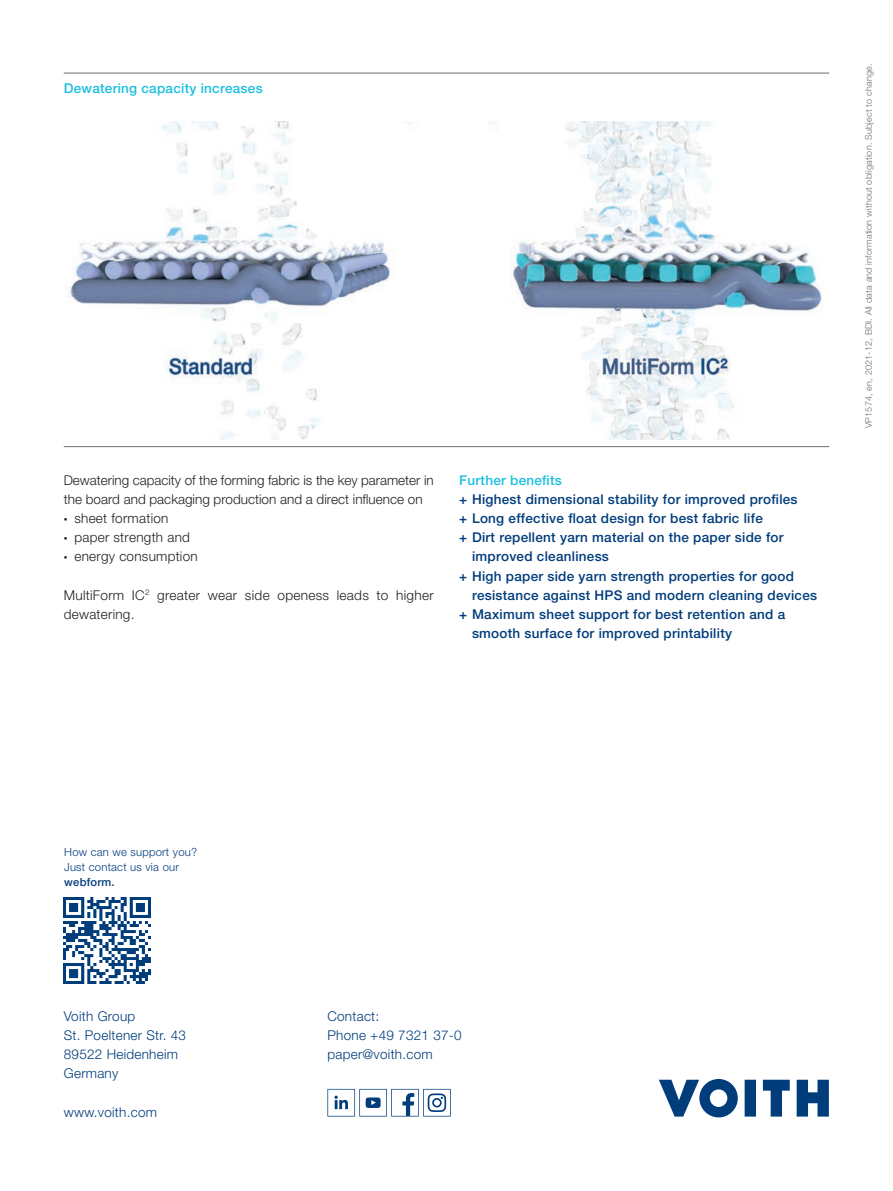
<style>
.page{position:relative;width:893px;height:1191px;background:#fff}
.page>*{position:absolute;margin:0;border:0;box-sizing:border-box;transform-origin:0 0}
.t1{font:500 13.5px "Helvetica Neue LT Pro";letter-spacing:.02em;color:#013c7b}
.t2{font:300 13.5px/19.2px "Helvetica Neue LT Pro";letter-spacing:.02em;color:#231f20}
.t3{font:300 13.5px/19.2px "Helvetica Neue LT Pro";color:#231f20}
.t4{font:300 13.5px/19.2px "Helvetica Neue LT Pro";letter-spacing:.02em;color:#013c7b}
.t5{font:500 13.5px "Helvetica Neue LT Pro";letter-spacing:.02em;color:#1cbfdf}
.t6{font:300 11.25px/15.3px "Helvetica Neue LT Pro";letter-spacing:.02em;color:#013c7b}
.t7{font:500 11.25px "Helvetica Neue LT Pro";letter-spacing:.02em;color:#013c7b}
.t8{font:300 9px "Helvetica Neue LT Pro";letter-spacing:.02em;color:#6c6d70}
.s1{font-size:7.5px}
</style>
<div class="page">
<svg style="left:327px;top:1089px;width:124px;height:27px"></svg>
<img style="left:64px;top:897px;width:86px;height:86px">
<hr style="left:64px;top:446px;width:765px;height:1px;background:#6c6d70">
<hr style="left:64px;top:73px;width:765px;height:1px;background:#6c6d70">
<img style="left:68px;top:121px;width:754px;height:318px">
<svg style="left:659px;top:1079px;width:79px;height:38px"></svg>
<svg style="left:745px;top:1079px;width:11px;height:37px"></svg>
<svg style="left:763px;top:1079px;width:27px;height:37px"></svg>
<svg style="left:797px;top:1079px;width:32px;height:37px"></svg>
<p class="t5" style="left:64px;top:80px;width:200px">Dewatering capacity increases</p>
<p class="t3" style="left:64px;top:470px;width:371px">Dewatering capacity of the forming fabric is the key parameter in the board and packaging production and a direct influence on</p>
<p class="t2" style="left:64px;top:508px;width:106px"><span class="s1">•</span> sheet formation</p>
<p class="t2" style="left:64px;top:527px;width:128px"><span class="s1">•</span> paper strength and</p>
<p class="t2" style="left:64px;top:547px;width:135px"><span class="s1">•</span> energy consumption</p>
<p class="t2" style="left:64px;top:585px;width:371px">MultiForm IC<sup>2</sup> greater wear side openess leads to higher dewatering.</p>
<p class="t5" style="left:459px;top:472px;width:104px">Further benefits</p>
<p class="t1" style="left:459px;top:491px;width:340px">+ Highest dimensional stability for improved profiles</p>
<p class="t1" style="left:459px;top:510px;width:305px">+ Long effective float design for best fabric life</p>
<p class="t1" style="left:459px;top:529px;width:326px">+ Dirt repellent yarn material on the paper side for</p>
<p class="t1" style="left:472px;top:548px;width:138px">improved cleanliness</p>
<p class="t1" style="left:459px;top:568px;width:336px">+ High paper side yarn strength properties for good</p>
<p class="t1" style="left:472px;top:587px;width:347px">resistance against HPS and modern cleaning devices</p>
<p class="t1" style="left:459px;top:606px;width:327px">+ Maximum sheet support for best retention and a</p>
<p class="t1" style="left:472px;top:625px;width:262px">smooth surface for improved printability</p>
<p class="t8" style="left:863px;top:428px;width:366px;rotate:-90deg">VP1574, en, 2021-12, BDI. All data and information without obligation. Subject to change.</p>
<p class="t6" style="left:64px;top:844px;width:134px">How can we support you?<br>Just contact us via our</p>
<p class="t7" style="left:64px;top:875px;width:52px">webform.</p>
<p class="t4" style="left:64px;top:1006px;width:124px">Voith Group<br>St. Poeltener Str. 43<br>89522 Heidenheim<br>Germany</p>
<p class="t4" style="left:64px;top:1101px;width:95px">www.voith.com</p>
<p class="t4" style="left:327px;top:1006px;width:136px">Contact:<br>Phone +49 7321 37-0 paper@voith.com</p>
</div>
